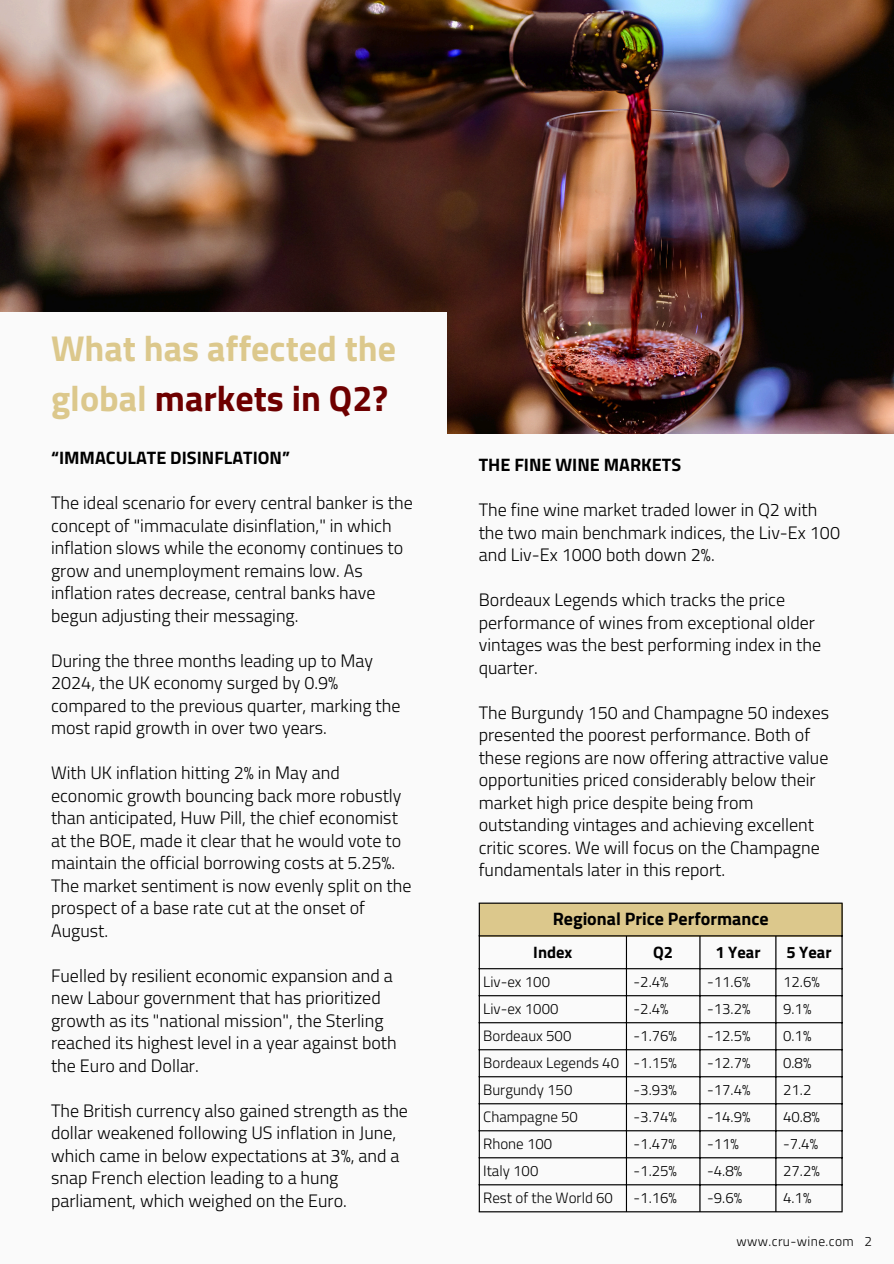
<style>
.page{position:relative;width:894px;height:1264px;background:#fff}
.page>*{position:absolute;margin:0;border:0;box-sizing:border-box;transform-origin:0 0}
.t1{font:700 36px/49.5px "Titillium Web";color:#dcc88c}
.t2{font:300 18px/22.5px "Titillium Web";color:#000}
.t3{font:700 18px "Titillium Web";color:#000}
.t4{font:700 16.5px "Titillium Web";color:#000}
.t5{font:300 15px "Titillium Web";color:#000}
.t6{font:300 13.5px "Titillium Web";letter-spacing:.03em;color:#000}
.s1{color:#6e0000}
</style>
<div class="page">
<div style="left:0;top:0;width:893px;height:1263px;background:#fafafa"></div>
<div style="left:479px;top:902px;width:363px;height:34px;background:#dcc88c"></div>
<hr style="left:478px;top:903px;width:1px;height:308px;background:#000">
<hr style="left:625px;top:936px;width:2px;height:275px;background:#000">
<hr style="left:699px;top:936px;width:1px;height:275px;background:#000">
<hr style="left:775px;top:936px;width:1px;height:275px;background:#000">
<hr style="left:841px;top:903px;width:1px;height:308px;background:#000">
<hr style="left:478px;top:902px;width:364px;height:1px;background:#000">
<hr style="left:478px;top:935px;width:364px;height:1px;background:#000">
<hr style="left:478px;top:968px;width:364px;height:1px;background:#000">
<hr style="left:478px;top:995px;width:364px;height:1px;background:#000">
<hr style="left:478px;top:1022px;width:364px;height:1px;background:#000">
<hr style="left:478px;top:1049px;width:364px;height:1px;background:#000">
<hr style="left:478px;top:1076px;width:364px;height:1px;background:#000">
<hr style="left:478px;top:1103px;width:364px;height:1px;background:#000">
<hr style="left:478px;top:1130px;width:364px;height:1px;background:#000">
<hr style="left:478px;top:1157px;width:364px;height:1px;background:#000">
<hr style="left:478px;top:1184px;width:364px;height:1px;background:#000">
<hr style="left:478px;top:1211px;width:364px;height:1px;background:#000">
<img style="left:0;top:0;width:893px;height:433px">
<div style="left:0;top:312px;width:446px;height:128px;background:#fafafa"></div>
<p class="t1" style="left:51px;top:323px;width:346px">What has affected the global <span class="s1">markets in Q2?</span></p>
<p class="t3" style="left:51px;top:443px;width:240px">“IMMACULATE DISINFLATION”</p>
<p class="t2" style="left:51px;top:491px;width:363px">The ideal scenario for every central banker is the concept of "immaculate disinflation," in which inflation slows while the economy continues to grow and unemployment remains low. As inflation rates decrease, central banks have begun adjusting their messaging.</p>
<p class="t2" style="left:51px;top:648px;width:351px">During the three months leading up to May 2024, the UK economy surged by 0.9% compared to the previous quarter, marking the most rapid growth in over two years.</p>
<p class="t2" style="left:51px;top:761px;width:362px">With UK inflation hitting 2% in May and economic growth bouncing back more robustly than anticipated, Huw Pill, the chief economist at the BOE, made it clear that he would vote to maintain the official borrowing costs at 5.25%.<br>The market sentiment is now evenly split on the prospect of a base rate cut at the onset of August.</p>
<p class="t2" style="left:51px;top:963px;width:347px">Fuelled by resilient economic expansion and a new Labour government that has prioritized growth as its "national mission", the Sterling reached its highest level in a year against both the Euro and Dollar.</p>
<p class="t2" style="left:51px;top:1098px;width:358px">The British currency also gained strength as the dollar weakened following US inflation in June, which came in below expectations at 3%, and a snap French election leading to a hung parliament, which weighed on the Euro.</p>
<p class="t3" style="left:478px;top:451px;width:204px">THE FINE WINE MARKETS</p>
<p class="t2" style="left:478px;top:498px;width:363px">The fine wine market traded lower in Q2 with the two main benchmark indices, the Liv-Ex 100 and Liv-Ex 1000 both down 2%.</p>
<p class="t2" style="left:478px;top:588px;width:344px">Bordeaux Legends which tracks the price performance of wines from exceptional older vintages was the best performing index in the quarter.</p>
<p class="t2" style="left:478px;top:701px;width:352px">The Burgundy 150 and Champagne 50 indexes presented the poorest performance. Both of these regions are now offering attractive value opportunities priced considerably below their market high price despite being from outstanding vintages and achieving excellent critic scores. We will focus on the Champagne fundamentals later in this report.</p>
<h1 class="t3" style="left:552px;top:904px;width:217px">Regional Price Performance</h1>
<h2 class="t4" style="left:533px;top:939px;width:41px">Index</h2>
<h3 class="t4" style="left:653px;top:939px;width:21px">Q2</h3>
<h3 class="t4" style="left:715px;top:939px;width:47px">1 Year</h3>
<h3 class="t4" style="left:786px;top:939px;width:47px">5 Year</h3>
<h3 class="t5" style="left:483px;top:970px;width:68px">Liv-ex 100</h3>
<h3 class="t5" style="left:633px;top:970px;width:36px">-2.4%</h3>
<h2 class="t5" style="left:707px;top:970px;width:45px">-11.6%</h2>
<h3 class="t5" style="left:782px;top:970px;width:38px">12.6%</h3>
<h3 class="t5" style="left:483px;top:997px;width:77px">Liv-ex 1000</h3>
<h3 class="t5" style="left:633px;top:997px;width:36px">-2.4%</h3>
<p class="t5" style="left:707px;top:997px;width:45px">-13.2%</p>
<p class="t5" style="left:782px;top:997px;width:30px">9.1%</p>
<p class="t5" style="left:483px;top:1024px;width:90px">Bordeaux 500</p>
<p class="t5" style="left:633px;top:1024px;width:45px">-1.76%</p>
<p class="t5" style="left:707px;top:1024px;width:45px">-12.5%</p>
<p class="t5" style="left:782px;top:1024px;width:30px">0.1%</p>
<p class="t5" style="left:483px;top:1051px;width:137px">Bordeaux Legends 40</p>
<p class="t5" style="left:633px;top:1051px;width:45px">-1.15%</p>
<p class="t5" style="left:707px;top:1051px;width:45px">-12.7%</p>
<p class="t5" style="left:782px;top:1051px;width:30px">0.8%</p>
<p class="t5" style="left:483px;top:1078px;width:91px">Burgundy 150</p>
<p class="t5" style="left:633px;top:1078px;width:45px">-3.93%</p>
<p class="t5" style="left:707px;top:1078px;width:45px">-17.4%</p>
<p class="t5" style="left:782px;top:1078px;width:30px">21.2</p>
<p class="t5" style="left:483px;top:1105px;width:96px">Champagne 50</p>
<p class="t5" style="left:633px;top:1105px;width:45px">-3.74%</p>
<p class="t5" style="left:707px;top:1105px;width:45px">-14.9%</p>
<p class="t5" style="left:782px;top:1105px;width:38px">40.8%</p>
<p class="t5" style="left:483px;top:1132px;width:71px">Rhone 100</p>
<p class="t5" style="left:633px;top:1132px;width:45px">-1.47%</p>
<p class="t5" style="left:707px;top:1132px;width:33px">-11%</p>
<p class="t5" style="left:782px;top:1132px;width:36px">-7.4%</p>
<p class="t5" style="left:483px;top:1159px;width:57px">Italy 100</p>
<p class="t5" style="left:633px;top:1159px;width:45px">-1.25%</p>
<p class="t5" style="left:707px;top:1159px;width:36px">-4.8%</p>
<p class="t5" style="left:782px;top:1159px;width:38px">27.2%</p>
<p class="t5" style="left:483px;top:1186px;width:131px">Rest of the World 60</p>
<p class="t5" style="left:633px;top:1186px;width:45px">-1.16%</p>
<p class="t5" style="left:707px;top:1186px;width:36px">-9.6%</p>
<p class="t5" style="left:782px;top:1186px;width:30px">4.1%</p>
<p class="t6" style="left:736px;top:1230px;width:137px">www.cru-wine.com 2</p>
</div>
